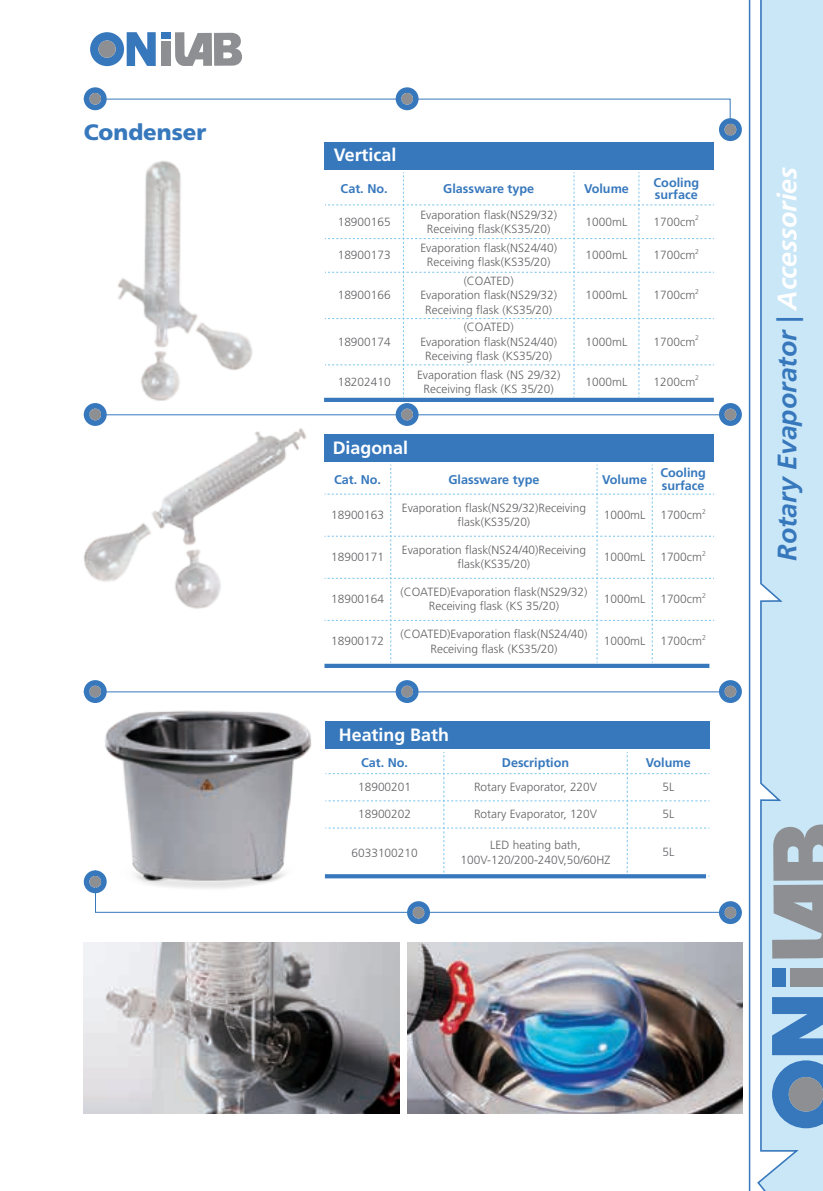
<style>
.page{position:relative;width:823px;height:1191px;background:#fff}
.page>*{position:absolute;margin:0;border:0;box-sizing:border-box;transform-origin:0 0}
.t1{font:italic 700 26.8px "Frutiger LT Std";color:#3778bd}
.t2{font:900 22.2px "Frutiger LT Std";color:#3778bd}
.t3{font:700 17.8px "Frutiger LT Std";color:#fff}
.t4{font:700 12.6px/12.2px "Frutiger LT Std";color:#3778bd}
.t5{font:300 11.8px/14.2px "Frutiger LT Std";color:#636366;text-align:center}
.t6{font:300 7px "Frutiger LT Std";color:#636366}
.s1{color:#fff}
</style>
<div class="page">
<svg style="left:90px;top:32px;width:66px;height:34px"></svg>
<div style="left:161px;top:41px;width:9px;height:25px;background:#8d8f92"></div>
<div style="left:161px;top:33px;width:9px;height:6px;background:#3778bd"></div>
<svg style="left:175px;top:32px;width:67px;height:34px"></svg>
<hr style="left:748px;top:0;width:1px;height:1191px;background:#3778bd">
<svg style="left:757px;top:0;width:65px;height:1191px;background:#bbd7ea"></svg>
<img style="left:407px;top:943px;width:335px;height:170px">
<img style="left:84px;top:943px;width:315px;height:170px">
<img style="left:83px;top:690px;width:292px;height:194px">
<div style="left:324px;top:434px;width:389px;height:28px;background:#3778bd"></div>
<img style="left:201px;top:397px;width:144px;height:116px">
<img style="left:84px;top:475px;width:117px;height:107px">
<img style="left:118px;top:524px;width:103px;height:85px">
<img style="left:118px;top:161px;width:63px;height:163px">
<img style="left:154px;top:271px;width:136px;height:145px">
<img style="left:107px;top:335px;width:112px;height:82px">
<svg style="left:324px;top:464px;width:387px;height:198px"></svg>
<hr style="left:324px;top:664px;width:385px;height:4px;background:#3778bd">
<svg style="left:83px;top:87px;width:658px;height:55px"></svg>
<div style="left:401px;top:93px;width:11px;height:12px;background:#8d8f92;border-radius:50%"></div>
<hr style="left:84px;top:414px;width:645px;height:1px;background:#3778bd">
<svg style="left:84px;top:403px;width:23px;height:23px"></svg>
<div style="left:89px;top:409px;width:12px;height:11px;background:#8d8f92;border-radius:50%"></div>
<svg style="left:395px;top:403px;width:23px;height:23px"></svg>
<div style="left:401px;top:409px;width:11px;height:11px;background:#8d8f92;border-radius:50%"></div>
<svg style="left:718px;top:403px;width:23px;height:23px"></svg>
<div style="left:724px;top:409px;width:11px;height:11px;background:#8d8f92;border-radius:50%"></div>
<hr style="left:84px;top:691px;width:645px;height:1px;background:#3778bd">
<svg style="left:84px;top:680px;width:23px;height:23px"></svg>
<div style="left:89px;top:685px;width:12px;height:12px;background:#8d8f92;border-radius:50%"></div>
<svg style="left:395px;top:680px;width:23px;height:23px"></svg>
<div style="left:401px;top:685px;width:11px;height:12px;background:#8d8f92;border-radius:50%"></div>
<svg style="left:718px;top:680px;width:23px;height:23px"></svg>
<div style="left:724px;top:685px;width:11px;height:12px;background:#8d8f92;border-radius:50%"></div>
<div style="left:324px;top:142px;width:389px;height:27px;background:#3778bd"></div>
<hr style="left:325px;top:397px;width:78px;height:3px;background:#fff">
<svg style="left:325px;top:172px;width:388px;height:225px"></svg>
<hr style="left:324px;top:398px;width:389px;height:4px;background:#3778bd">
<div style="left:325px;top:721px;width:384px;height:28px;background:#3778bd"></div>
<svg style="left:84px;top:752px;width:658px;height:172px"></svg>
<svg style="left:325px;top:874px;width:380px;height:4px;background:#3f7dbf"></svg>
<h2 class="t2" style="left:84px;top:119px;width:124px">Condenser</h2>
<h3 class="t3" style="left:333px;top:145px;width:64px">Vertical</h3>
<p class="t4" style="left:340px;top:182px;width:48px">Cat. No.</p>
<p class="t4" style="left:443px;top:182px;width:92px">Glassware type</p>
<p class="t4" style="left:583px;top:182px;width:46px">Volume</p>
<p class="t4" style="left:653px;top:176px;width:47px">Cooling surface</p>
<p class="t5" style="left:337px;top:215px;width:54px">18900165</p>
<p class="t5" style="left:420px;top:207px;width:138px">Evaporation flask(NS29/32)<br>Receiving flask(KS35/20)</p>
<p class="t5" style="left:585px;top:215px;width:43px">1000mL</p>
<p class="t5" style="left:653px;top:215px;width:43px">1700cm</p>
<p class="t6" style="left:694px;top:214px;width:5px">2</p>
<p class="t5" style="left:337px;top:248px;width:54px">18900173</p>
<p class="t5" style="left:420px;top:241px;width:138px">Evaporation flask(NS24/40)<br>Receiving flask(KS35/20)</p>
<p class="t5" style="left:585px;top:248px;width:43px">1000mL</p>
<p class="t5" style="left:653px;top:248px;width:43px">1700cm</p>
<p class="t6" style="left:694px;top:247px;width:5px">2</p>
<p class="t5" style="left:337px;top:288px;width:54px">18900166</p>
<p class="t5" style="left:420px;top:274px;width:138px">(COATED)<br>Evaporation flask(NS29/32)<br>Receiving flask (KS35/20)</p>
<p class="t5" style="left:585px;top:288px;width:43px">1000mL</p>
<p class="t5" style="left:653px;top:288px;width:43px">1700cm</p>
<p class="t6" style="left:694px;top:287px;width:5px">2</p>
<p class="t5" style="left:337px;top:335px;width:54px">18900174</p>
<p class="t5" style="left:420px;top:320px;width:138px">(COATED)<br>Evaporation flask(NS24/40)<br>Receiving flask (KS35/20)</p>
<p class="t5" style="left:585px;top:335px;width:43px">1000mL</p>
<p class="t5" style="left:653px;top:335px;width:43px">1700cm</p>
<p class="t6" style="left:694px;top:334px;width:5px">2</p>
<p class="t5" style="left:337px;top:374px;width:54px">18202410</p>
<p class="t5" style="left:417px;top:367px;width:145px">Evaporation flask (NS 29/32)<br>Receiving flask (KS 35/20)</p>
<p class="t5" style="left:585px;top:374px;width:43px">1000mL</p>
<p class="t5" style="left:653px;top:374px;width:43px">1200cm</p>
<p class="t6" style="left:694px;top:374px;width:5px">2</p>
<h3 class="t3" style="left:332px;top:437px;width:77px">Diagonal</h3>
<p class="t4" style="left:334px;top:473px;width:48px">Cat. No.</p>
<p class="t4" style="left:448px;top:473px;width:92px">Glassware type</p>
<p class="t4" style="left:602px;top:473px;width:46px">Volume</p>
<p class="t4" style="left:660px;top:467px;width:47px">Cooling surface</p>
<p class="t5" style="left:331px;top:508px;width:54px">18900163</p>
<p class="t5" style="left:401px;top:501px;width:186px">Evaporation flask(NS29/32)Receiving flask(KS35/20)</p>
<p class="t5" style="left:603px;top:508px;width:43px">1000mL</p>
<p class="t5" style="left:660px;top:508px;width:43px">1700cm</p>
<p class="t6" style="left:701px;top:507px;width:5px">2</p>
<p class="t5" style="left:331px;top:550px;width:54px">18900171</p>
<p class="t5" style="left:401px;top:543px;width:186px">Evaporation flask(NS24/40)Receiving flask(KS35/20)</p>
<p class="t5" style="left:603px;top:550px;width:43px">1000mL</p>
<p class="t5" style="left:660px;top:550px;width:43px">1700cm</p>
<p class="t6" style="left:701px;top:549px;width:5px">2</p>
<p class="t5" style="left:331px;top:592px;width:54px">18900164</p>
<p class="t5" style="left:400px;top:585px;width:188px">(COATED)Evaporation flask(NS29/32)<br>Receiving flask (KS 35/20)</p>
<p class="t5" style="left:603px;top:592px;width:43px">1000mL</p>
<p class="t5" style="left:660px;top:592px;width:43px">1700cm</p>
<p class="t6" style="left:701px;top:591px;width:5px">2</p>
<p class="t5" style="left:331px;top:634px;width:54px">18900172</p>
<p class="t5" style="left:400px;top:627px;width:188px">(COATED)Evaporation flask(NS24/40)<br>Receiving flask (KS35/20)</p>
<p class="t5" style="left:603px;top:634px;width:43px">1000mL</p>
<p class="t5" style="left:660px;top:634px;width:43px">1700cm</p>
<p class="t6" style="left:701px;top:633px;width:5px">2</p>
<h3 class="t3" style="left:339px;top:724px;width:111px">Heating Bath</h3>
<p class="t4" style="left:361px;top:756px;width:48px">Cat. No.</p>
<p class="t4" style="left:501px;top:756px;width:69px">Description</p>
<p class="t4" style="left:645px;top:756px;width:46px">Volume</p>
<p class="t5" style="left:358px;top:780px;width:54px">18900201</p>
<p class="t5" style="left:473px;top:780px;width:124px">Rotary Evaporator, 220V</p>
<p class="t5" style="left:662px;top:780px;width:13px">5L</p>
<p class="t5" style="left:358px;top:807px;width:54px">18900202</p>
<p class="t5" style="left:473px;top:807px;width:124px">Rotary Evaporator, 120V</p>
<p class="t5" style="left:662px;top:807px;width:13px">5L</p>
<p class="t5" style="left:351px;top:845px;width:68px">6033100210</p>
<p class="t5" style="left:460px;top:837px;width:151px;line-height:14.8px">LED heating bath,<br>100V-120/200-240V,50/60HZ</p>
<p class="t5" style="left:662px;top:845px;width:13px">5L</p>
<h1 class="t1" style="left:771px;top:561px;width:395px;rotate:-90deg">Rotary Evaporator | <span class="s1">Accessories</span></h1>
</div>
